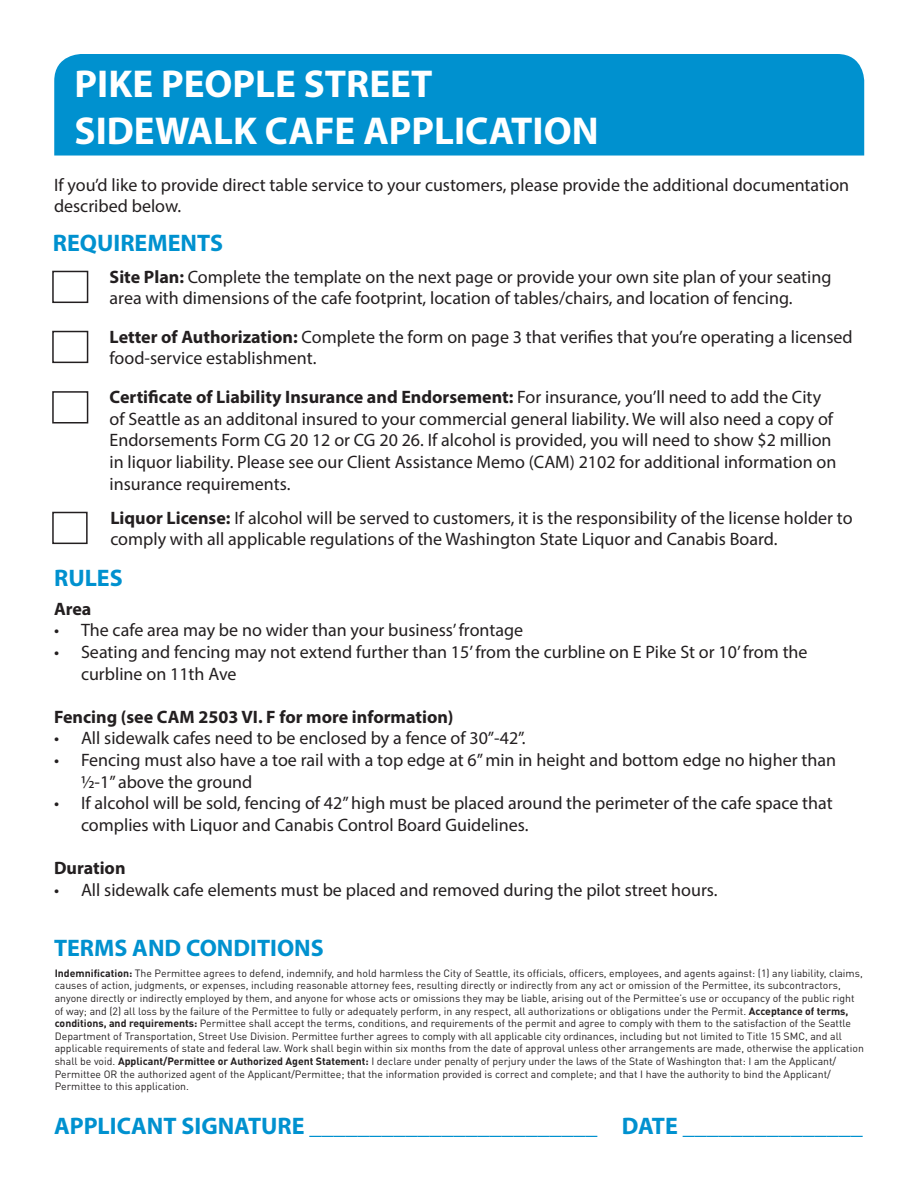
<style>
.page{position:relative;width:918px;height:1188px;background:#fff}
.page>*{position:absolute;margin:0;border:0;box-sizing:border-box;transform-origin:0 0}
.t1{font:700 39px "Myriad Pro";color:#fff}
.t2{font:700 24px "Myriad Pro";color:#0091cf}
.t3{font:18px/21.6px "Myriad Pro";color:#231f20}
.t4{font:700 18px "Myriad Pro";color:#231f20}
.t5{font:10.5px/12.6px "DIN Pro";color:#231f20}
.s1{font-weight:700}
</style>
<div class="page">
<div style="left:52px;top:331px;width:36px;height:32px;border:2px solid #231f20"></div>
<div style="left:52px;top:271px;width:36px;height:32px;border:2px solid #231f20"></div>
<div style="left:52px;top:391px;width:36px;height:33px;border:2px solid #231f20"></div>
<div style="left:54px;top:54px;width:810px;height:102px;background:#0091cf"></div>
<div style="left:52px;top:512px;width:36px;height:32px;border:2px solid #231f20"></div>
<p class="t1" style="left:75px;top:59px;width:359px">PIKE PEOPLE STREET</p>
<p class="t1" style="left:75px;top:105px;width:525px">SIDEWALK CAFE APPLICATION</p>
<p class="t3" style="left:54px;top:174px;width:797px">If you’d like to provide direct table service to your customers, please provide the additional documentation described below.</p>
<p class="t2" style="left:53px;top:228px;width:172px">REQUIREMENTS</p>
<p class="t3" style="left:110px;top:266px;width:723px"><span class="s1">Site Plan:</span> Complete the template on the next page or provide your own site plan of your seating area with dimensions of the cafe footprint, location of tables/chairs, and location of fencing.</p>
<p class="t3" style="left:110px;top:326px;width:745px"><span class="s1">Letter of Authorization:</span> Complete the form on page 3 that verifies that you’re operating a licensed food-service establishment.</p>
<p class="t3" style="left:110px;top:386px;width:728px"><span class="s1">Certificate of Liability Insurance and Endorsement:</span> For insurance, you’ll need to add the City of Seattle as an additonal insured to your commercial general liability. We will also need a copy of Endorsements Form CG 20 12 or CG 20 26. If alcohol is provided, you will need to show $2 million in liquor liability. Please see our Client Assistance Memo (CAM) 2102 for additional information on insurance requirements.</p>
<p class="t3" style="left:110px;top:507px;width:744px"><span class="s1">Liquor License:</span> If alcohol will be served to customers, it is the responsibility of the license holder to comply with all applicable regulations of the Washington State Liquor and Canabis Board.</p>
<p class="t2" style="left:54px;top:562px;width:70px">RULES</p>
<p class="t4" style="left:54px;top:597px;width:39px">Area</p>
<p class="t3" style="left:54px;top:619px;width:471px">• The cafe area may be no wider than your business’ frontage</p>
<p class="t3" style="left:81px;top:641px;width:728px;text-indent:-27px">• Seating and fencing may not extend further than 15’ from the curbline on E Pike St or 10’ from the curbline on 11th Ave</p>
<p class="t4" style="left:54px;top:705px;width:401px">Fencing (see CAM 2503 VI. F for more information)</p>
<p class="t3" style="left:54px;top:727px;width:473px">• All sidewalk cafes need to be enclosed by a fence of 30”-42”.</p>
<p class="t3" style="left:81px;top:749px;width:757px;text-indent:-27px">• Fencing must also have a toe rail with a top edge at 6” min in height and bottom edge no higher than ½-1” above the ground</p>
<p class="t3" style="left:81px;top:792px;width:753px;text-indent:-27px">• If alcohol will be sold, fencing of 42” high must be placed around the perimeter of the cafe space that complies with Liquor and Canabis Control Board Guidelines.</p>
<p class="t4" style="left:54px;top:856px;width:73px">Duration</p>
<p class="t3" style="left:54px;top:879px;width:665px">• All sidewalk cafe elements must be placed and removed during the pilot street hours.</p>
<p class="t2" style="left:54px;top:933px;width:271px">TERMS AND CONDITIONS</p>
<p class="t5" style="left:55px;top:966px;width:811px"><span class="s1">Indemnification:</span> The Permittee agrees to defend, indemnify, and hold harmless the City of Seattle, its officials, officers, employees, and agents against: (1) any liability, claims, causes of action, judgments, or expenses, including reasonable attorney fees, resulting directly or indirectly from any act or omission of the Permittee, its subcontractors, anyone directly or indirectly employed by them, and anyone for whose acts or omissions they may be liable, arising out of the Permittee’s use or occupancy of the public right of way; and (2) all loss by the failure of the Permittee to fully or adequately perform, in any respect, all authorizations or obligations under the Permit. <span class="s1">Acceptance of terms, conditions, and requirements:</span> Permittee shall accept the terms, conditions, and requirements of the permit and agree to comply with them to the satisfaction of the Seattle Department of Transportation, Street Use Division. Permittee further agrees to comply with all applicable city ordinances, including but not limited to Title 15 SMC, and all applicable requirements of state and federal law. Work shall begin within six months from the date of approval unless other arrangements are made, otherwise the application shall be void. <span class="s1">Applicant/Permittee or Authorized Agent Statement:</span> I declare under penalty of perjury under the laws of the State of Washington that: I am the Applicant/ Permittee OR the authorized agent of the Applicant/Permittee; that the information provided is correct and complete; and that I have the authority to bind the Applicant/ Permittee to this application.</p>
<p class="t2" style="left:54px;top:1110px;width:545px">APPLICANT SIGNATURE ________________________</p>
<p class="t2" style="left:622px;top:1110px;width:242px">DATE _______________</p>
</div>
